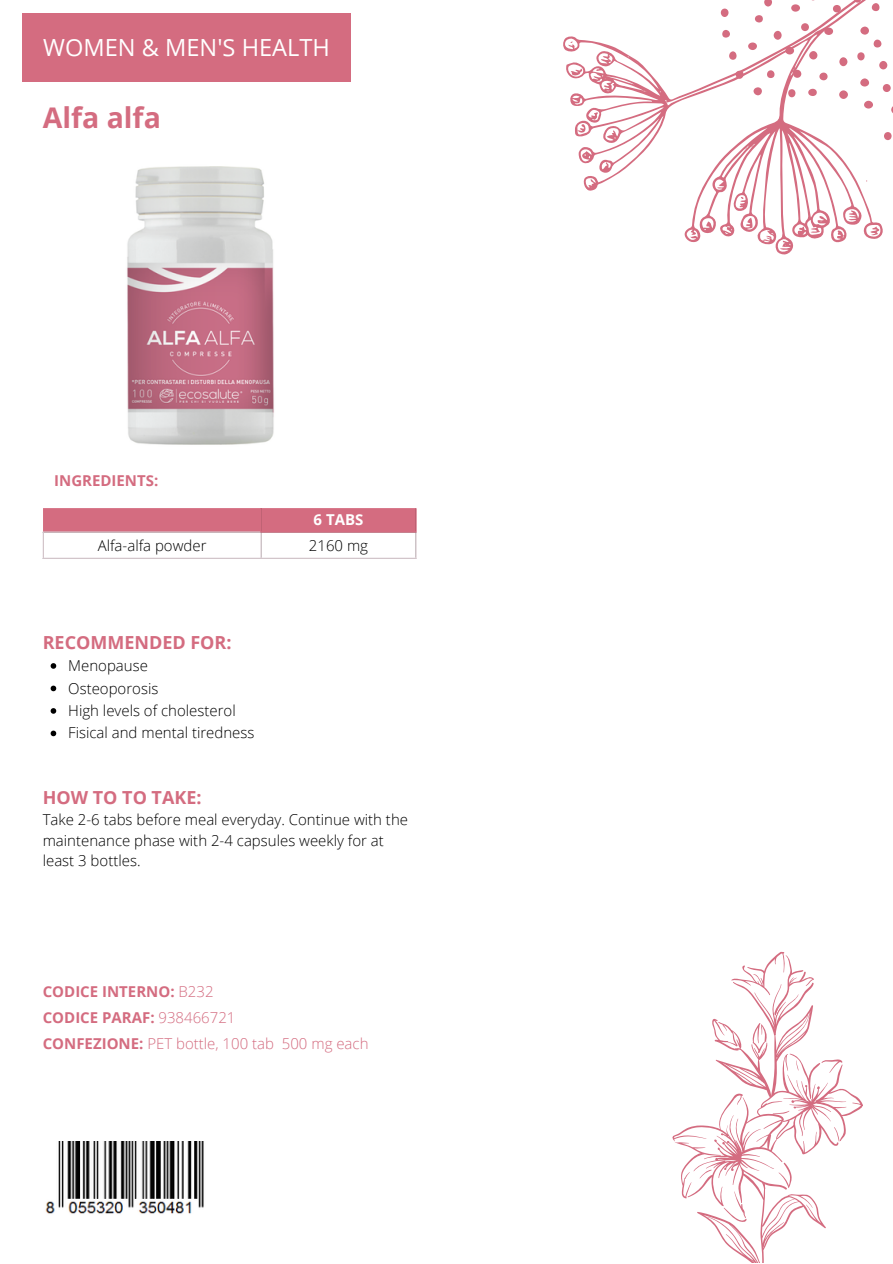
<style>
.page{position:relative;width:893px;height:1264px;background:#fff}
.page>*{position:absolute;margin:0;border:0;box-sizing:border-box;transform-origin:0 0}
.t1{font:700 28.5px "Open Sans";color:#d46c80}
.t2{font:23.55px "Open Sans";color:#fff}
.t3{font:700 18px "Open Sans";color:#d46c80}
.t4{font:300 15px/22.5px "Open Sans";color:#000}
.t5{font:300 15px/25.8px "Open Sans";color:#d46c80}
.t6{font:700 15px "Open Sans";color:#d46c80}
.t7{font:700 15px "Open Sans";color:#fff}
.s1{font-weight:700}
</style>
<div class="page">
<div style="left:22px;top:13px;width:328px;height:69px;background:#d46c80"></div>
<hr style="left:43px;top:557px;width:373px;height:2px;background:#d6c6cc">
<svg style="left:43px;top:508px;width:373px;height:49px"></svg>
<hr style="left:260px;top:531px;width:156px;height:1px;background:#d46c80">
<img style="left:45px;top:1141px;width:159px;height:73px">
<svg style="left:672px;top:951px;width:191px;height:311px"></svg>
<svg style="left:563px;top:0;width:329px;height:255px"></svg>
<svg style="left:569px;top:65px;width:14px;height:13px"></svg>
<svg style="left:868px;top:225px;width:12px;height:13px"></svg>
<svg style="left:809px;top:225px;width:11px;height:11px"></svg>
<svg style="left:740px;top:196px;width:3px;height:4px"></svg>
<svg style="left:576px;top:123px;width:12px;height:12px"></svg>
<img style="left:127px;top:166px;width:147px;height:279px">
<svg style="left:51px;top:663px;width:5px;height:5px"></svg>
<svg style="left:51px;top:685px;width:5px;height:6px"></svg>
<svg style="left:51px;top:708px;width:5px;height:5px"></svg>
<svg style="left:51px;top:730px;width:5px;height:6px"></svg>
<h2 class="t2" style="left:43px;top:30px;width:288px">WOMEN &amp; MEN'S HEALTH</h2>
<h1 class="t1" style="left:43px;top:98px;width:120px">Alfa alfa</h1>
<p class="t6" style="left:54px;top:470px;width:106px">INGREDIENTS:</p>
<p class="t7" style="left:313px;top:509px;width:51px">6 TABS</p>
<p class="t4" style="left:98px;top:533px;width:110px">Alfa-alfa powder</p>
<p class="t4" style="left:309px;top:533px;width:61px">2160 mg</p>
<p class="t3" style="left:43px;top:629px;width:190px">RECOMMENDED FOR:</p>
<p class="t4" style="left:68px;top:654px;width:188px">Menopause<br>Osteoporosis<br>High levels of cholesterol<br>Fisical and mental tiredness</p>
<p class="t3" style="left:43px;top:784px;width:160px">HOW TO TO TAKE:</p>
<p class="t4" style="left:43px;top:809px;width:367px;line-height:20.2px">Take 2-6 tabs before meal everyday. Continue with the maintenance phase with 2-4 capsules weekly for at least 3 bottles.</p>
<p class="t5" style="left:43px;top:978px;width:327px"><span class="s1">CODICE INTERNO:</span> B232<br><span class="s1">CODICE PARAF:</span> 938466721<br><span class="s1">CONFEZIONE:</span> PET bottle, 100 tab 500 mg each</p>
</div>
